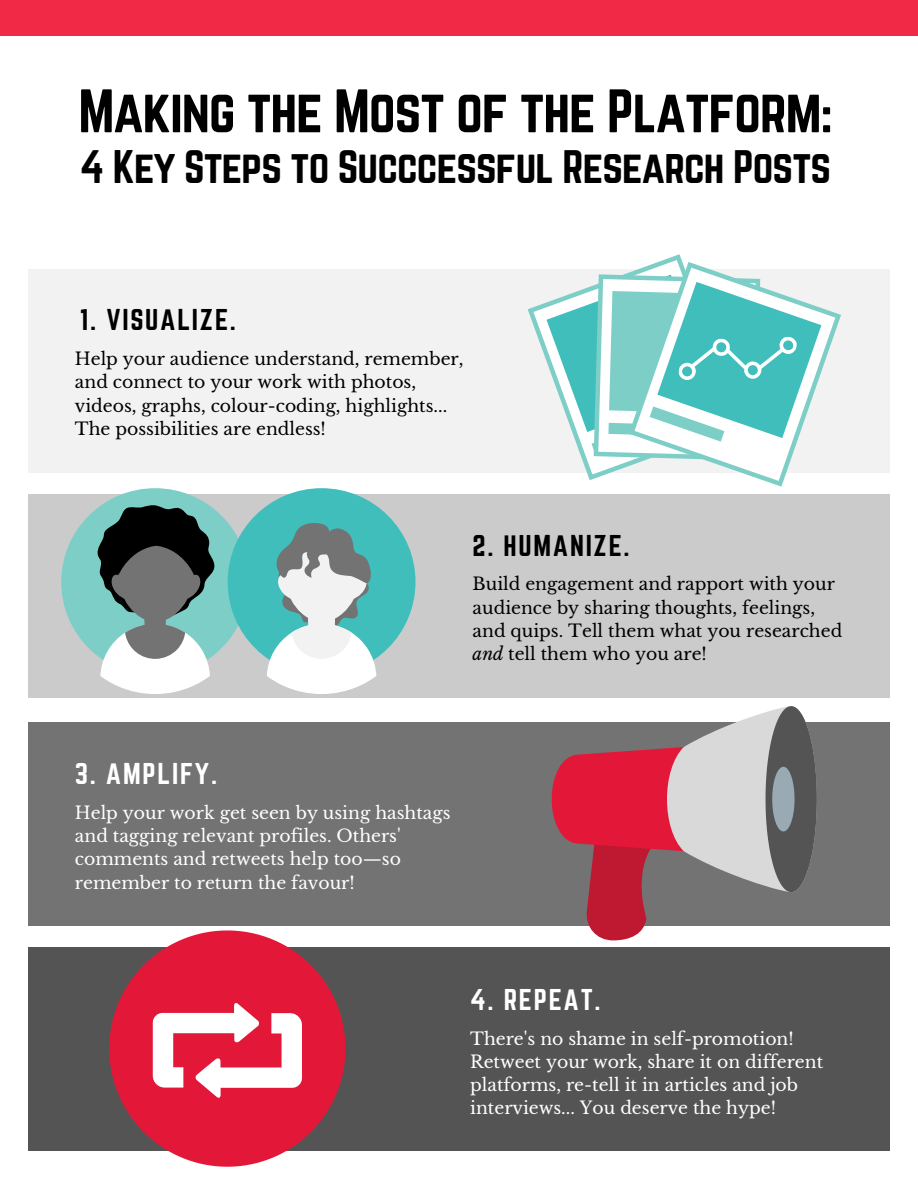
<style>
.page{position:relative;width:918px;height:1188px;background:#fff}
.page>*{position:absolute;margin:0;border:0;box-sizing:border-box;transform-origin:0 0}
.t1{font:53.7px "Norwester";letter-spacing:-.02em;color:#000}
.t2{font:41.25px "Norwester";letter-spacing:-.02em;color:#000}
.t3{font:26.4px "Norwester";letter-spacing:.065em;color:#000}
.t4{font:26.4px "Norwester";letter-spacing:.065em;color:#fff}
.t5{font:17.25px/23.2px "Libre Baskerville";color:#000}
.t6{font:17.25px/23.2px "Libre Baskerville";color:#fff}
.s1{font-style:italic}
</style>
<div class="page">
<div style="left:29px;top:270px;width:861px;height:203px;background:#f2f2f2"></div>
<div style="left:29px;top:947px;width:861px;height:204px;background:#545454"></div>
<div style="left:29px;top:722px;width:861px;height:203px;background:#737373"></div>
<svg style="left:550px;top:706px;width:267px;height:234px"></svg>
<svg style="left:109px;top:930px;width:236px;height:237px;fill:#e31838"></svg>
<svg style="left:153px;top:1002px;width:149px;height:97px;background:#f08798"></svg>
<div style="left:29px;top:495px;width:861px;height:203px;background:#cbcbcb"></div>
<div style="left:61px;top:488px;width:188px;height:188px;background:#7ecec8;border-radius:50%"></div>
<svg style="left:96px;top:504px;width:119px;height:190px"></svg>
<div style="left:228px;top:488px;width:187px;height:188px;background:#3fbebc;border-radius:50%"></div>
<svg style="left:267px;top:523px;width:109px;height:171px"></svg>
<svg style="left:528px;top:254px;width:155px;height:226px"></svg>
<svg style="left:629px;top:262px;width:212px;height:225px"></svg>
<svg style="left:547px;top:274px;width:274px;height:187px"></svg>
<div style="left:0;top:0;width:918px;height:35px;background:#f12947"></div>
<h1 class="t1" style="left:78px;top:85px;width:756px">Making the Most of the Platform:</h1>
<h2 class="t2" style="left:80px;top:147px;width:753px">4 Key Steps to Succcessful Research Posts</h2>
<h3 class="t3" style="left:80px;top:307px;width:158px">1. VISUALIZE.</h3>
<p class="t5" style="left:75px;top:347px;width:390px">Help your audience understand, remember, and connect to your work with photos, videos, graphs, colour-coding, highlights...<br>The possibilities are endless!</p>
<h3 class="t3" style="left:473px;top:533px;width:159px">2. HUMANIZE.</h3>
<p class="t5" style="left:473px;top:573px;width:371px">Build engagement and rapport with your audience by sharing thoughts, feelings, and quips. Tell them what you researched <span class="s1">and</span> tell them who you are!</p>
<h3 class="t4" style="left:75px;top:761px;width:144px">3. AMPLIFY.</h3>
<p class="t6" style="left:75px;top:801px;width:377px">Help your work get seen by using hashtags and tagging relevant profiles. Others' comments and retweets help too—so remember to return the favour!</p>
<h3 class="t4" style="left:470px;top:987px;width:132px">4. REPEAT.</h3>
<p class="t6" style="left:470px;top:1027px;width:355px">There's no shame in self-promotion!<br>Retweet your work, share it on different platforms, re-tell it in articles and job interviews... You deserve the hype!</p>
</div>
